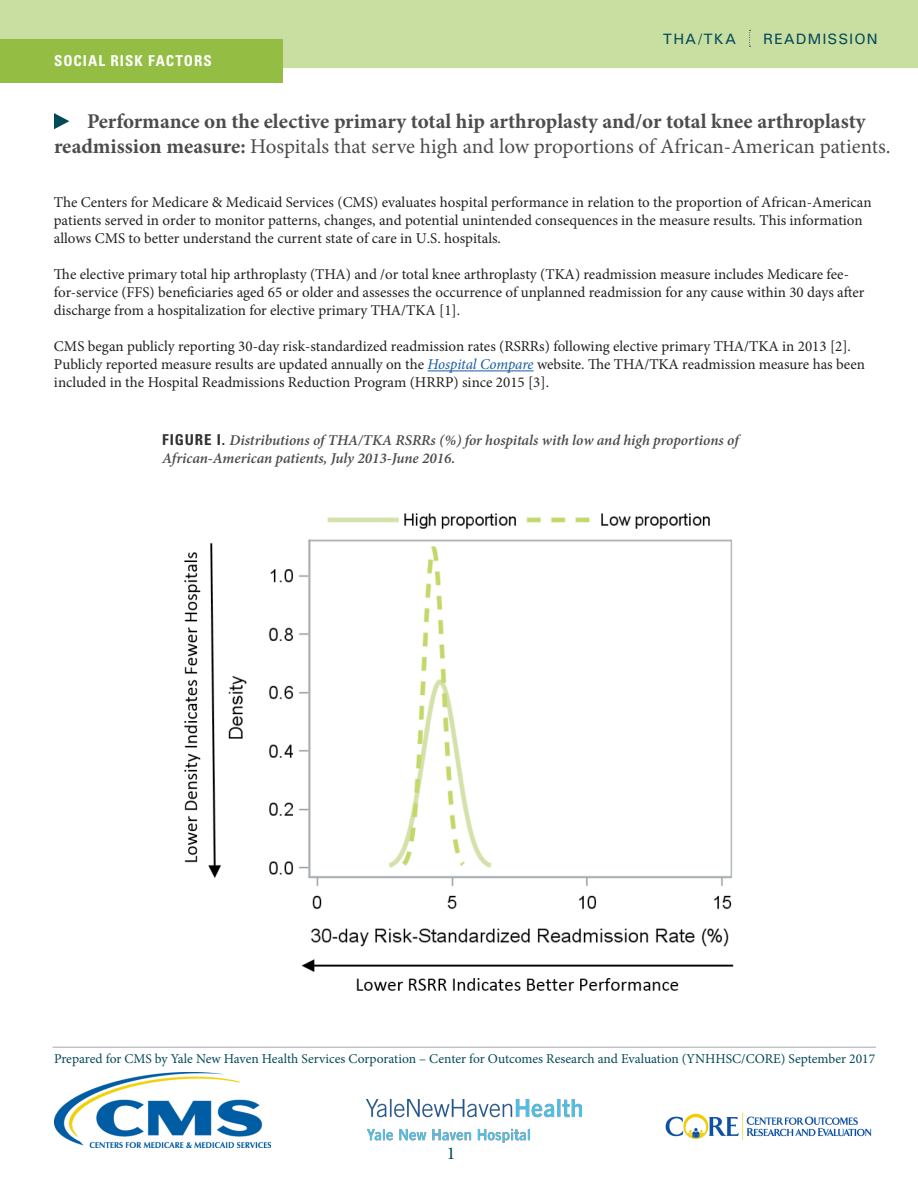
<style>
.page{position:relative;width:918px;height:1188px;background:#fff}
.page>*{position:absolute;margin:0;border:0;box-sizing:border-box;transform-origin:0 0}
.t1{font:700 21px/25.2px "Minion Pro";color:#4b4c4d;text-align:center}
.t2{font:18px "Minion Pro";color:#034958}
.t3{font:15px/18px "Minion Pro";color:#231f20}
.t4{font:italic 600 15px/18px "Minion Pro";letter-spacing:-.005em;color:#4b4c4d}
.t5{font:15px "Univers";letter-spacing:.07em;color:#034958}
.t6{font:700 condensed 15px "Univers";letter-spacing:.07em;color:#fff}
.t7{font:13.5px "Minion Pro";color:#034958}
.s1{font-weight:400}
.s2{font-style:italic;color:#175d9e}
.s3{font-family:"Univers";font-weight:700;font-style:normal;font-stretch:condensed;color:#312f30}
</style>
<div class="page">
<hr style="left:428px;top:371px;width:106px;height:1px;background:#175d9e">
<div style="left:0;top:0;width:918px;height:68px;background:#c9dea1"></div>
<svg style="left:749px;top:30px;width:2px;height:17px"></svg>
<hr style="left:52px;top:1047px;width:824px;height:1px;background:#a8a9ad">
<div style="left:0;top:39px;width:283px;height:43px;background:#94bd43"></div>
<svg style="left:54px;top:113px;width:15px;height:16px"></svg>
<img style="left:184px;top:513px;width:550px;height:478px">
<img style="left:54px;top:1073px;width:216px;height:75px">
<img style="left:665px;top:1112px;width:207px;height:29px">
<img style="left:366px;top:1099px;width:216px;height:43px">
<p class="t6" style="left:54px;top:51px;width:159px">SOCIAL RISK FACTORS</p>
<p class="t5" style="left:663px;top:29px;width:75px">THA/TKA</p>
<p class="t5" style="left:763px;top:29px;width:116px">READMISSION</p>
<h1 class="t1" style="left:54px;top:108px;width:838px">Performance on the elective primary total hip arthroplasty and/or total knee arthroplasty readmission measure: <span class="s1">Hospitals that serve high and low proportions of African-American patients.</span></h1>
<p class="t3" style="left:54px;top:194px;width:820px">The Centers for Medicare &amp; Medicaid Services (CMS) evaluates hospital performance in relation to the proportion of African-American patients served in order to monitor patterns, changes, and potential unintended consequences in the measure results. This information allows CMS to better understand the current state of care in U.S. hospitals.</p>
<p class="t3" style="left:54px;top:266px;width:812px">The elective primary total hip arthroplasty (THA) and /or total knee arthroplasty (TKA) readmission measure includes Medicare fee&shy;for-service (FFS) beneficiaries aged 65 or older and assesses the occurrence of unplanned readmission for any cause within 30 days after discharge from a hospitalization for elective primary THA/TKA [1].</p>
<p class="t3" style="left:54px;top:338px;width:812px">CMS began publicly reporting 30-day risk-standardized readmission rates (RSRRs) following elective primary THA/TKA in 2013 [2].<br>Publicly reported measure results are updated annually on the <span class="s2">Hospital Compare</span> website. The THA/TKA readmission measure has been included in the Hospital Readmissions Reduction Program (HRRP) since 2015 [3].</p>
<p class="t4" style="left:162px;top:431px;width:578px"><span class="s3">FIGURE I.</span> Distributions of THA/TKA RSRRs (%) for hospitals with low and high proportions of<br>African-American patients, July 2013-June 2016.</p>
<p class="t7" style="left:54px;top:1049px;width:823px">Prepared for CMS by Yale New Haven Health Services Corporation – Center for Outcomes Research and Evaluation (YNHHSC/CORE) September 2017</p>
<p class="t2" style="left:447px;top:1141px;width:10px">1</p>
</div>
